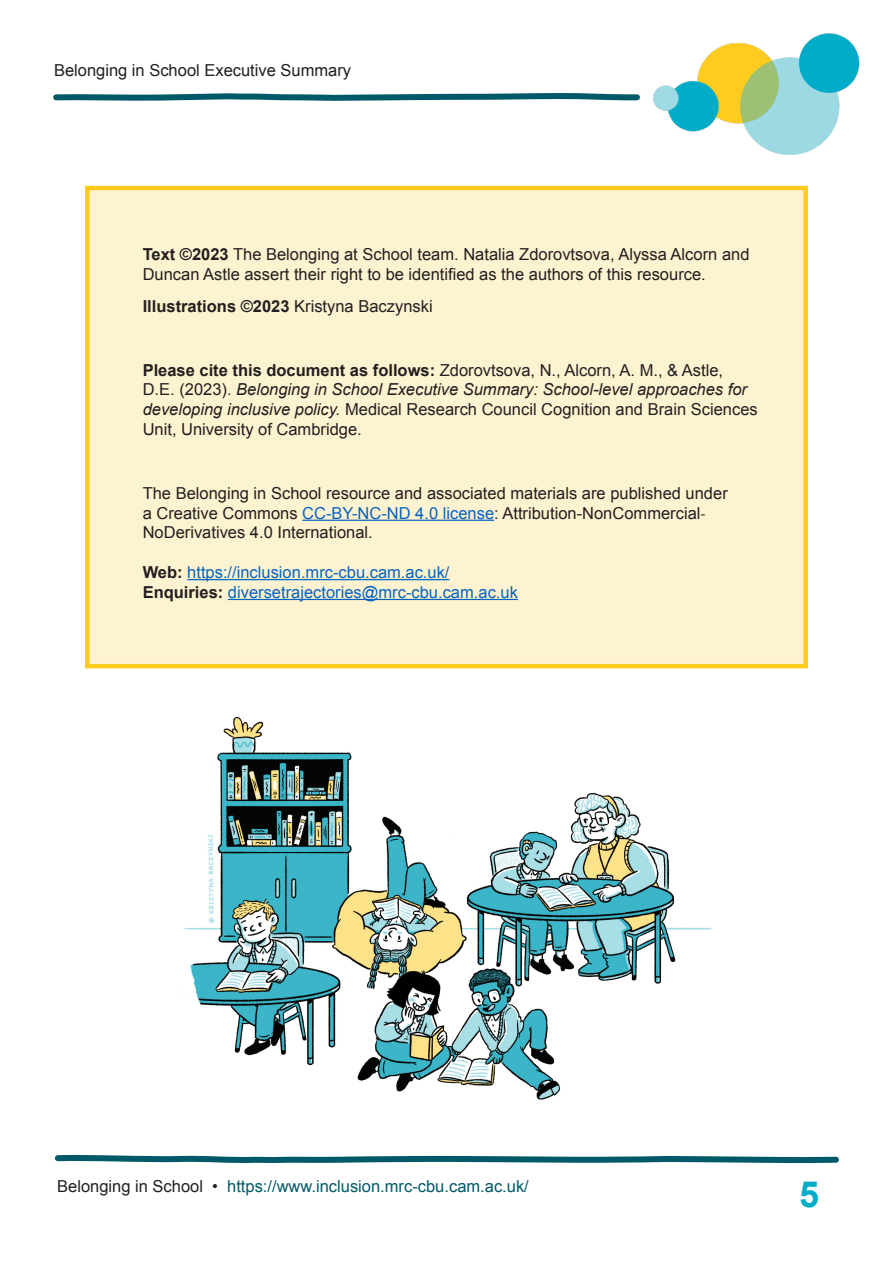
<style>
.page{position:relative;width:893px;height:1263px;background:#fff}
.page>*{position:absolute;margin:0;border:0;box-sizing:border-box;transform-origin:0 0}
.t1{font:700 36px "Arial";color:#00acc7}
.t2{font:16.5px/19.8px "Arial";color:#231f20}
.t3{font:16.5px/19.8px "Arial";color:#0563c1}
.t4{font:16.5px "Arial";color:#005968}
.t5{font:700 16.5px "Arial";color:#231f20}
.s1{font-weight:700}
.s2{font-weight:400}
.s3{font-style:italic}
.s4{color:#0563c1}
.s5{font-family:"Calibri"}
.s6{font-weight:700;color:#231f20}
.s7{color:#231f20}
</style>
<div class="page">
<img style="left:653px;top:33px;width:207px;height:122px">
<svg style="left:53px;top:93px;width:587px;height:8px;background:#40828d"></svg>
<svg style="left:54px;top:1154px;width:785px;height:10px"></svg>
<div style="left:87px;top:188px;width:719px;height:478px;background:#fef3d0"></div>
<div style="left:85px;top:186px;width:723px;height:482px;border:4px solid #ffcb1f"></div>
<hr style="left:302px;top:520px;width:192px;height:1px;background:#0563c1">
<hr style="left:187px;top:579px;width:263px;height:1px;background:#0563c1">
<hr style="left:228px;top:599px;width:290px;height:1px;background:#0563c1">
<img style="left:183px;top:716px;width:529px;height:384px">
<p class="t2" style="left:54px;top:60px;width:299px">Belonging in School Executive Summary</p>
<p class="t2" style="left:143px;top:245px;width:608px"><span class="s1">Text ©2023</span> The Belonging at School team. Natalia Zdorovtsova, Alyssa Alcorn and<br>Duncan Astle assert their right to be identified as the authors of this resource.</p>
<p class="t5" style="left:143px;top:295px;width:291px">Illustrations ©2023 <span class="s2">Kristyna Baczynski</span></p>
<p class="t2" style="left:143px;top:360px;width:617px"><span class="s1">Please cite this document as follows:</span> Zdorovtsova, N., Alcorn, A. M., &amp; Astle, D.E. (2023). <span class="s3">Belonging in School Executive Summary: School-level approaches for developing inclusive policy.</span> Medical Research Council Cognition and Brain Sciences Unit, University of Cambridge.</p>
<p class="t2" style="left:143px;top:483px;width:587px">The Belonging in School resource and associated materials are published under a Creative Commons <span class="s4">CC-BY-NC-ND 4.0 license</span>: Attribution-NonCommercial<span class="s5">-<br></span>NoDerivatives 4.0 International.</p>
<p class="t3" style="left:143px;top:562px;width:377px"><span class="s6">Web:</span> https://inclusion.mrc-cbu.cam.ac.uk/<br><span class="s6">Enquiries:</span> diversetrajectories@mrc-cbu.cam.ac.uk</p>
<p class="t4" style="left:57px;top:1176px;width:473px"><span class="s7">Belonging in School •</span> https://www.inclusion.mrc-cbu.cam.ac.uk/</p>
<h1 class="t1" style="left:799px;top:1170px;width:22px">5</h1>
</div>
